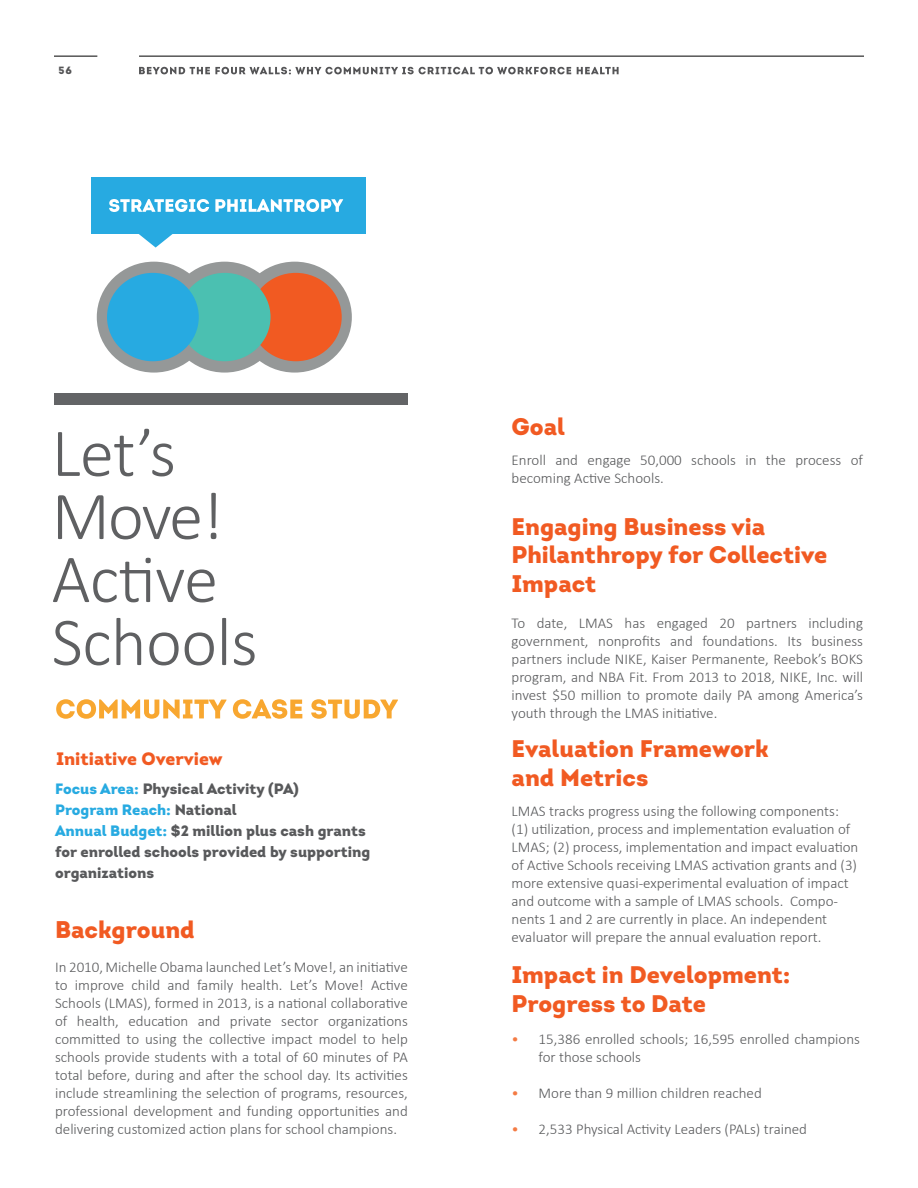
<style>
.page{position:relative;width:918px;height:1188px;background:#fff}
.page>*{position:absolute;margin:0;border:0;box-sizing:border-box;transform-origin:0 0}
.t1{font:300 69px/63px "Calibri";letter-spacing:-.01em;color:#5f6062}
.t2{font:900 24px/28.8px "Intro";color:#f15a22}
.t3{font:900 18px "Intro";color:#f15a22}
.t4{font:300 15px/18px "Calibri";color:#58595b}
.t5{font:900 15px/21px "Intro";color:#58595b}
.t6{font:900 10.5px "Intro";color:#545456}
.s1{color:#27aae1}
.s2{color:#f47b44}
</style>
<div class="page">
<hr style="left:54px;top:56px;width:43px;height:1px;background:#000">
<hr style="left:139px;top:56px;width:725px;height:1px;background:#000">
<svg style="left:139px;top:67px;width:480px;height:7px"></svg>
<div style="left:55px;top:393px;width:353px;height:12px;background:#636466"></div>
<div style="left:92px;top:177px;width:274px;height:57px;background:#27aae1"></div>
<svg style="left:139px;top:234px;width:34px;height:14px"></svg>
<svg style="left:109px;top:199px;width:234px;height:13px"></svg>
<div style="left:167px;top:262px;width:115px;height:111px;border:22px solid #959898;border-radius:50%"></div>
<div style="left:238px;top:262px;width:114px;height:111px;border:22px solid #959898;border-radius:50%"></div>
<div style="left:97px;top:262px;width:114px;height:111px;border:22px solid #959898;border-radius:50%"></div>
<div style="left:250px;top:273px;width:92px;height:88px;background:#f15a22;border-radius:50%"></div>
<div style="left:179px;top:273px;width:92px;height:88px;background:#4bc0b1;border-radius:50%"></div>
<div style="left:107px;top:273px;width:92px;height:88px;background:#27aae1;border-radius:50%"></div>
<svg style="left:56px;top:699px;width:342px;height:20px"></svg>
<p class="t6" style="left:58px;top:64px;width:15px">56</p>
<h1 class="t1" style="left:52px;top:421px;width:208px">Let’s<br>Move!<br>Active<br>Schools</h1>
<p class="t3" style="left:56px;top:747px;width:168px">Initiative Overview</p>
<p class="t5" style="left:55px;top:778px;width:317px"><span class="s1">Focus Area:</span> Physical Activity (PA)<br><span class="s1">Program Reach:</span> National<br><span class="s1">Annual Budget:</span> $2 million plus cash grants for enrolled schools provided by supporting organizations</p>
<h2 class="t2" style="left:55px;top:914px;width:141px">Background</h2>
<p class="t4" style="left:55px;top:958px;width:354px;text-align:justify">In 2010, Michelle Obama launched Let’s Move!, an initiative to improve child and family health. Let’s Move! Active Schools (LMAS), formed in 2013, is a national collaborative of health, education and private sector organizations committed to using the collective impact model to help schools provide students with a total of 60 minutes of PA total before, during and after the school day. Its activities include streamlining the selection of programs, resources, professional development and funding opportunities and delivering customized action plans for school champions.</p>
<h2 class="t2" style="left:512px;top:412px;width:55px">Goal</h2>
<p class="t4" style="left:512px;top:451px;width:353px">Enroll and engage 50,000 schools in the process of becoming Active Schools.</p>
<h2 class="t2" style="left:512px;top:512px;width:317px">Engaging Business via<br>Philanthropy for Collective<br>Impact</h2>
<p class="t4" style="left:512px;top:614px;width:353px;text-align:justify">To date, LMAS has engaged 20 partners including government, nonprofits and foundations. Its business partners include NIKE, Kaiser Permanente, Reebok’s BOKS program, and NBA Fit. From 2013 to 2018, NIKE, Inc. will invest $50 million to promote daily PA among America’s youth through the LMAS initiative.</p>
<h2 class="t2" style="left:512px;top:734px;width:259px">Evaluation Framework and Metrics</h2>
<p class="t4" style="left:512px;top:801px;width:348px">LMAS tracks progress using the following components: (1) utilization, process and implementation evaluation of LMAS; (2) process, implementation and impact evaluation of Active Schools receiving LMAS activation grants and (3) more extensive quasi-experimental evaluation of impact and outcome with a sample of LMAS schools. Compo&shy;nents 1 and 2 are currently in place. An independent evaluator will prepare the annual evaluation report.</p>
<h2 class="t2" style="left:512px;top:960px;width:281px">Impact in Development:<br>Progress to Date</h2>
<p class="t4" style="left:539px;top:1030px;width:323px;text-indent:-27px"><span class="s2">•</span> 15,386 enrolled schools; 16,595 enrolled champions for those schools</p>
<p class="t4" style="left:512px;top:1084px;width:252px"><span class="s2">•</span> More than 9 million children reached</p>
<p class="t4" style="left:512px;top:1120px;width:297px"><span class="s2">•</span> 2,533 Physical Activity Leaders (PALs) trained</p>
</div>
